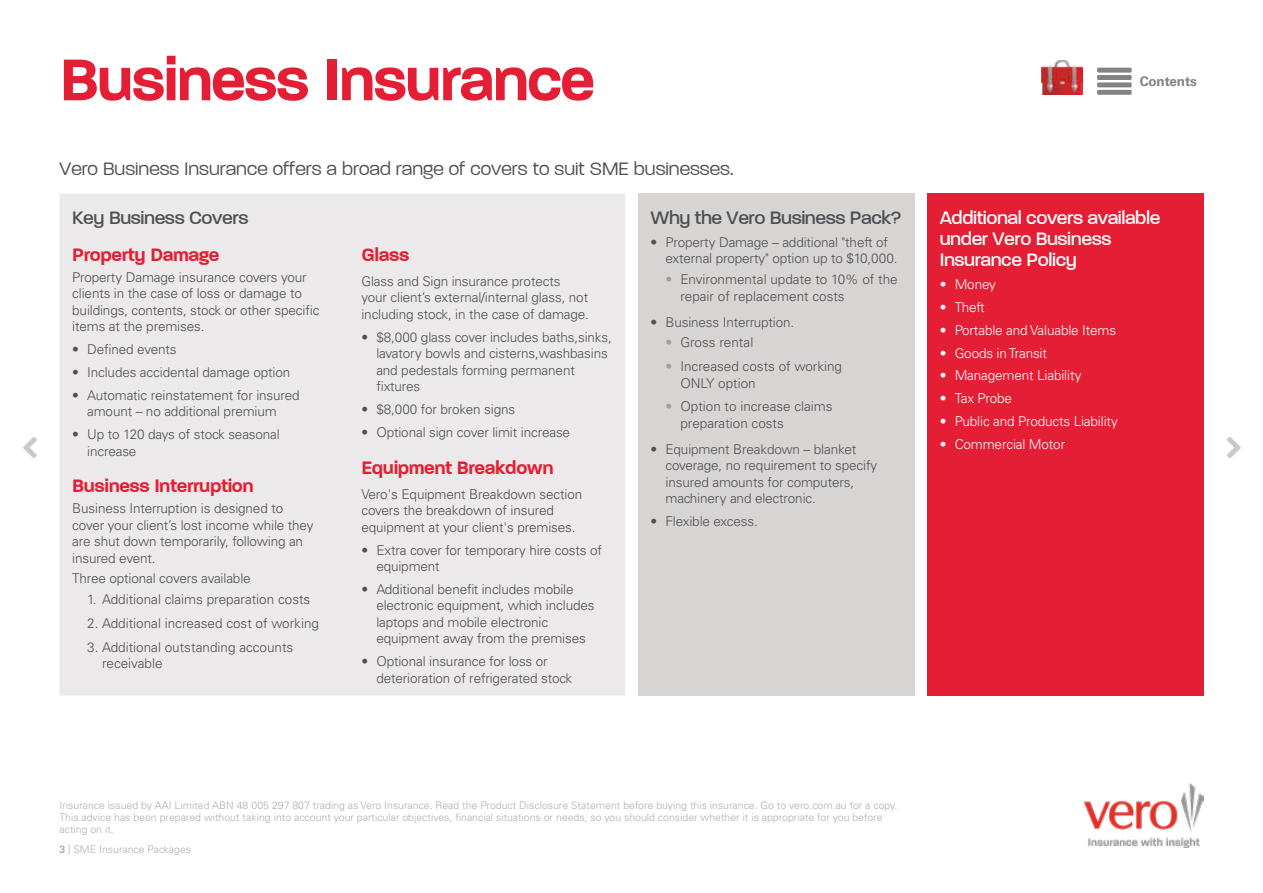
<style>
.page{position:relative;width:1263px;height:893px;background:#fff}
.page>*{position:absolute;margin:0;border:0;box-sizing:border-box;transform-origin:0 0}
.t1{font:600 69px "V Paralucent";letter-spacing:-.03em;color:#e41f35}
.t2{font:300 21px "V Paralucent";color:#4d4f52}
.t3{font:600 21px "V Paralucent";letter-spacing:-.02em;color:#e41f35}
.t4{font:500 21px/21px "V Paralucent";letter-spacing:-.02em;color:#fff}
.t5{font:500 21px "V Paralucent";letter-spacing:-.02em;color:#4d4f52}
.t6{font:300 13.5px/16.5px "Univers LT Std";letter-spacing:-.01em;color:#4d4f52}
.t7{font:300 13.5px "Univers LT Std";letter-spacing:-.01em;color:#fff}
.t8{font:700 13.5px "Univers LT Std";letter-spacing:-.01em;color:#838284}
.t9{font:300 10.5px/12px "Univers LT Std";color:#b1adad}
.s1{color:#9c9e9f}
.s2{font-weight:700}
</style>
<div class="page">
<img style="left:1085px;top:783px;width:118px;height:65px">
<div style="left:60px;top:194px;width:565px;height:502px;background:#ebe9e9"></div>
<div style="left:638px;top:194px;width:276px;height:502px;background:#d7d4d4"></div>
<div style="left:927px;top:194px;width:276px;height:502px;background:#e41f35"></div>
<img style="left:1042px;top:61px;width:40px;height:33px">
<svg style="left:1097px;top:68px;width:35px;height:27px"></svg>
<h1 class="t1" style="left:60px;top:41px;width:537px">Business Insurance</h1>
<h2 class="t2" style="left:60px;top:157px;width:675px">Vero Business Insurance offers a broad range of covers to suit SME businesses.</h2>
<h2 class="t5" style="left:72px;top:206px;width:178px">Key Business Covers</h2>
<h2 class="t3" style="left:72px;top:243px;width:149px">Property Damage</h2>
<p class="t6" style="left:72px;top:269px;width:249px">Property Damage insurance covers your clients in the case of loss or damage to buildings, contents, stock or other specific items at the premises.</p>
<p class="t6" style="left:72px;top:341px;width:106px">• Defined events</p>
<p class="t6" style="left:72px;top:364px;width:219px">• Includes accidental damage option</p>
<p class="t6" style="left:72px;top:387px;width:229px;text-align:center">• Automatic reinstatement for insured amount – no additional premium</p>
<p class="t6" style="left:87px;top:426px;width:194px;text-indent:-15px">• Up to 120 days of stock seasonal increase</p>
<h2 class="t3" style="left:72px;top:474px;width:183px">Business Interruption</h2>
<p class="t6" style="left:72px;top:500px;width:243px">Business Interruption is designed to cover your client’s lost income while they are shut down temporarily, following an insured event.</p>
<p class="t6" style="left:72px;top:570px;width:180px">Three optional covers available</p>
<p class="t6" style="left:87px;top:591px;width:225px">1. Additional claims preparation costs</p>
<p class="t6" style="left:87px;top:615px;width:233px">2. Additional increased cost of working</p>
<p class="t6" style="left:102px;top:638px;width:193px;text-indent:-15px">3. Additional outstanding accounts receivable</p>
<h2 class="t5" style="left:651px;top:206px;width:246px">Why the Vero Business Pack?</h2>
<p class="t6" style="left:665px;top:234px;width:234px;text-indent:-15px">• Property Damage – additional "theft of external property" option up to $10,000.</p>
<p class="t6" style="left:680px;top:271px;width:219px;text-indent:-15px"><span class="s1">•</span> Environmental update to 10% of the repair of replacement costs</p>
<p class="t6" style="left:651px;top:313px;width:145px">• Business Interruption.</p>
<p class="t6" style="left:665px;top:334px;width:89px"><span class="s1">•</span> Gross rental</p>
<p class="t6" style="left:680px;top:358px;width:163px;text-indent:-15px"><span class="s1">•</span> Increased costs of working<br>ONLY option</p>
<p class="t6" style="left:680px;top:398px;width:154px;text-indent:-15px"><span class="s1">•</span> Option to increase claims preparation costs</p>
<p class="t6" style="left:665px;top:441px;width:213px;text-indent:-15px">• Equipment Breakdown – blanket coverage, no requirement to specify insured amounts for computers, machinery and electronic.</p>
<p class="t6" style="left:651px;top:513px;width:109px">• Flexible excess.</p>
<h2 class="t3" style="left:361px;top:243px;width:50px">Glass</h2>
<p class="t6" style="left:361px;top:273px;width:229px">Glass and Sign insurance protects your client’s external/internal glass, not including stock, in the case of damage.</p>
<p class="t6" style="left:376px;top:329px;width:237px;text-indent:-15px">• $8,000 glass cover includes baths,sinks, lavatory bowls and cisterns,washbasins and pedestals forming permanent fixtures</p>
<p class="t6" style="left:361px;top:401px;width:155px">• $8,000 for broken signs</p>
<p class="t6" style="left:361px;top:424px;width:210px">• Optional sign cover limit increase</p>
<h2 class="t3" style="left:361px;top:456px;width:194px">Equipment Breakdown</h2>
<p class="t6" style="left:361px;top:486px;width:222px">Vero's Equipment Breakdown section covers the breakdown of insured equipment at your client's premises.</p>
<p class="t6" style="left:376px;top:542px;width:227px;text-indent:-15px">• Extra cover for temporary hire costs of equipment</p>
<p class="t6" style="left:376px;top:581px;width:220px;text-indent:-15px">• Additional benefit includes mobile electronic equipment, which includes laptops and mobile electronic equipment away from the premises</p>
<p class="t6" style="left:376px;top:653px;width:197px;text-indent:-15px">• Optional insurance for loss or deterioration of refrigerated stock</p>
<p class="t8" style="left:1140px;top:73px;width:59px">Contents</p>
<h2 class="t4" style="left:940px;top:207px;width:222px">Additional covers available under Vero Business<br>Insurance Policy</h2>
<p class="t7" style="left:940px;top:276px;width:58px">• Money</p>
<p class="t7" style="left:940px;top:299px;width:46px">• Theft</p>
<p class="t7" style="left:940px;top:322px;width:178px">• Portable and Valuable Items</p>
<p class="t7" style="left:940px;top:345px;width:109px">• Goods in Transit</p>
<p class="t7" style="left:940px;top:368px;width:143px">• Management Liability</p>
<p class="t7" style="left:940px;top:390px;width:74px">• Tax Probe</p>
<p class="t7" style="left:940px;top:413px;width:180px">• Public and Products Liability</p>
<p class="t7" style="left:940px;top:436px;width:127px">• Commercial Motor</p>
<p class="t9" style="left:60px;top:799px;width:839px">Insurance issued by AAI Limited ABN 48 005 297 807 trading as Vero Insurance. Read the Product Disclosure Statement before buying this insurance. Go to vero.com.au for a copy.<br>This advice has been prepared without taking into account your particular objectives, financial situations or needs, so you should consider whether it is appropriate for you before acting on it.</p>
<p class="t9" style="left:60px;top:843px;width:133px"><span class="s2">3</span> | SME Insurance Packages</p>
</div>
